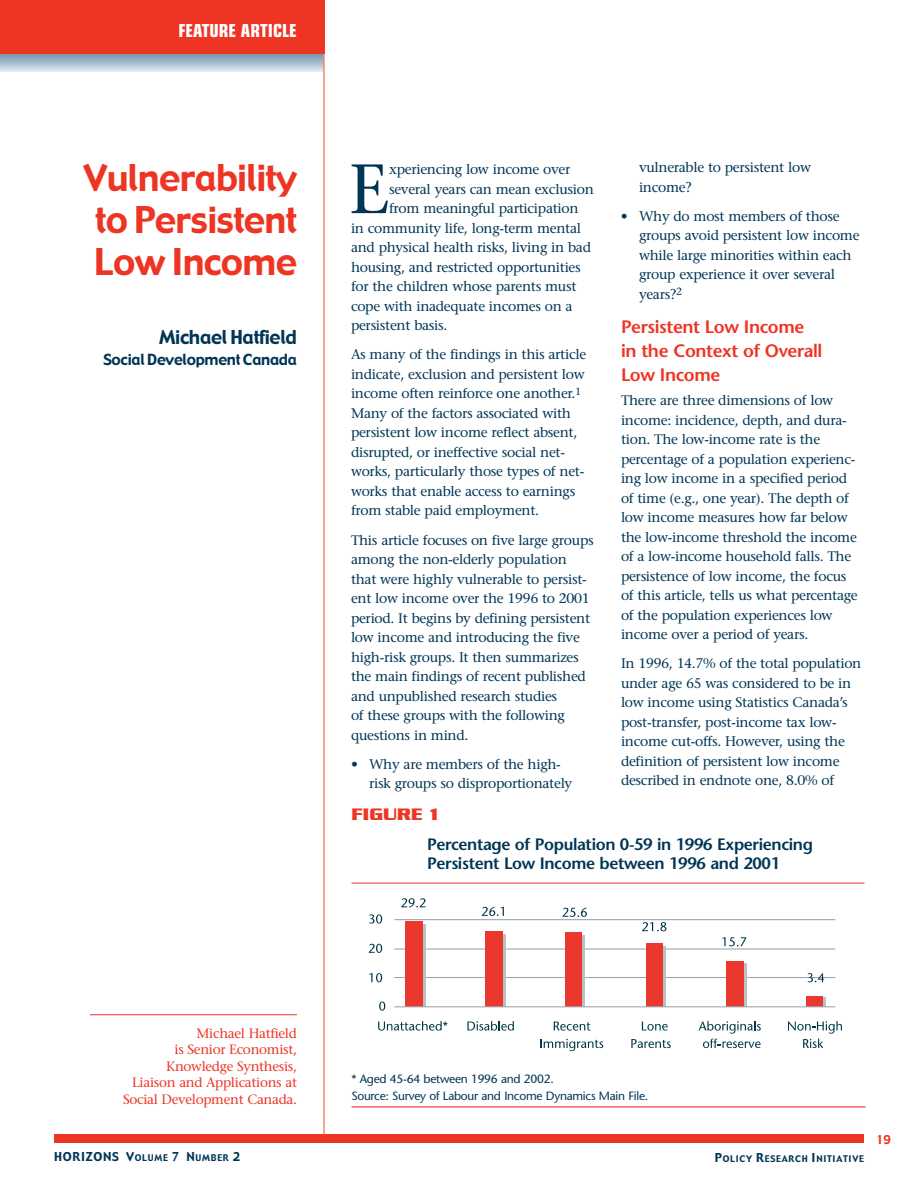
<style>
.page{position:relative;width:918px;height:1188px;background:#fff}
.page>*{position:absolute;margin:0;border:0;box-sizing:border-box;transform-origin:0 0}
.t1{font:69.6px "Stone Serif";color:#003555}
.t2{font:36px/42px "Gadget";letter-spacing:-.02em;color:#ee3423;text-align:center}
.t3{font:18.75px "Gadget";letter-spacing:-.02em;color:#003555}
.t4{font:600 18px/24px "Stone Sans";letter-spacing:-.025em;color:#ee3423}
.t5{font:700 condensed 18px "Eurostile";color:#fff}
.t6{font:700 18px "Serpentine";color:#ee3423}
.t7{font:600 16.5px/19.5px "Stone Sans";letter-spacing:-.025em;color:#003555}
.t8{font:15px "Gadget";letter-spacing:-.02em;color:#003555}
.t9{font:13.8px/19.5px "Stone Serif";letter-spacing:-.025em;color:#003555}
.t10{font:13.5px/16.5px "Stone Serif";letter-spacing:-.025em;color:#ee3423;text-align:right}
.t11{font:12px/16.5px "Stone Sans";letter-spacing:-.025em;color:#003555}
.t12{font:12px "Gadget";letter-spacing:.06em;color:#003555}
.t13{font:12px "Gadget";color:#ee3423}
.t14{font:9px "Gadget";letter-spacing:.085em;color:#003555}
.s1{font-size:9px}
.s2{font-size:12px}
</style>
<div class="page">
<hr style="left:0;top:54px;width:324px;height:1px;background:#4c7c9b">
<hr style="left:0;top:55px;width:324px;height:1px;background:#54829f">
<hr style="left:0;top:56px;width:324px;height:1px;background:#5b87a4">
<hr style="left:0;top:57px;width:324px;height:1px;background:#648ca9">
<hr style="left:0;top:58px;width:324px;height:1px;background:#6c93ad">
<hr style="left:0;top:59px;width:324px;height:1px;background:#7598b4">
<hr style="left:0;top:60px;width:324px;height:1px;background:#7c9fb8">
<hr style="left:0;top:61px;width:324px;height:1px;background:#84a4be">
<hr style="left:0;top:62px;width:324px;height:1px;background:#8caac2">
<hr style="left:0;top:63px;width:324px;height:1px;background:#95b1c8">
<hr style="left:0;top:64px;width:324px;height:1px;background:#9fb8cd">
<hr style="left:0;top:65px;width:324px;height:1px;background:#a7bed2">
<hr style="left:0;top:66px;width:324px;height:1px;background:#b1c5d7">
<hr style="left:0;top:67px;width:324px;height:1px;background:#bbccdc">
<hr style="left:0;top:68px;width:324px;height:1px;background:#c4d3e0">
<hr style="left:0;top:69px;width:324px;height:1px;background:#cfdbe7">
<hr style="left:0;top:70px;width:324px;height:1px;background:#dae3ec">
<hr style="left:0;top:71px;width:324px;height:1px;background:#e5ebf1">
<hr style="left:0;top:72px;width:324px;height:1px;background:#ebeff4">
<hr style="left:323px;top:0;width:2px;height:1134px;background:#f58a67">
<div style="left:0;top:0;width:325px;height:54px;background:#ee3423"></div>
<div style="left:54px;top:1134px;width:810px;height:9px;background:#ee3423"></div>
<hr style="left:90px;top:1014px;width:207px;height:1px;background:#ee3423">
<hr style="left:394px;top:977px;width:441px;height:1px;background:#9fa9b2">
<hr style="left:394px;top:948px;width:441px;height:2px;background:#9fa9b2">
<div style="left:810px;top:997px;width:16px;height:10px;background:#bac0c8"></div>
<div style="left:409px;top:924px;width:17px;height:83px;background:#bac0c8"></div>
<div style="left:488px;top:934px;width:17px;height:73px;background:linear-gradient(to bottom,#ea382e,#ea382e)"></div>
<div style="left:569px;top:935px;width:16px;height:72px;background:#bac0c8"></div>
<div style="left:650px;top:946px;width:16px;height:61px;background:#bac0c8"></div>
<div style="left:729px;top:963px;width:17px;height:44px;background:linear-gradient(to bottom,#ea382e,#ea382e)"></div>
<div style="left:406px;top:921px;width:17px;height:86px;background:#ea382e"></div>
<div style="left:485px;top:931px;width:17px;height:76px;background:#ea382e"></div>
<div style="left:566px;top:932px;width:16px;height:75px;background:#ea382e"></div>
<div style="left:647px;top:943px;width:16px;height:64px;background:#ea382e"></div>
<div style="left:726px;top:961px;width:17px;height:46px;background:#ea382e"></div>
<div style="left:807px;top:996px;width:16px;height:11px;background:#ea382e"></div>
<hr style="left:394px;top:919px;width:441px;height:1px;background:#9fa9b2">
<hr style="left:394px;top:1006px;width:441px;height:1px;background:#9fa9b2">
<svg style="left:401px;top:898px;width:25px;height:9px"></svg>
<svg style="left:482px;top:907px;width:22px;height:9px"></svg>
<svg style="left:562px;top:908px;width:25px;height:9px"></svg>
<svg style="left:642px;top:922px;width:24px;height:9px"></svg>
<svg style="left:722px;top:937px;width:24px;height:9px"></svg>
<svg style="left:808px;top:973px;width:16px;height:9px"></svg>
<svg style="left:379px;top:1002px;width:6px;height:9px"></svg>
<svg style="left:369px;top:973px;width:13px;height:9px"></svg>
<svg style="left:369px;top:944px;width:13px;height:9px"></svg>
<svg style="left:369px;top:914px;width:13px;height:10px"></svg>
<svg style="left:378px;top:1021px;width:70px;height:10px"></svg>
<svg style="left:467px;top:1021px;width:47px;height:10px"></svg>
<svg style="left:554px;top:1022px;width:37px;height:9px"></svg>
<svg style="left:540px;top:1039px;width:63px;height:12px"></svg>
<svg style="left:642px;top:1022px;width:26px;height:9px"></svg>
<svg style="left:631px;top:1039px;width:40px;height:9px"></svg>
<svg style="left:699px;top:1021px;width:62px;height:27px"></svg>
<svg style="left:788px;top:1021px;width:54px;height:27px"></svg>
<hr style="left:351px;top:883px;width:513px;height:1px;background:#ee3423">
<hr style="left:351px;top:1106px;width:515px;height:1px;background:#ee3423">
<h3 class="t5" style="left:179px;top:24px;width:120px">FEATURE ARTICLE</h3>
<h2 class="t2" style="left:83px;top:159px;width:215px">Vulnerability to Persistent<br>Low Income</h2>
<h3 class="t3" style="left:159px;top:330px;width:139px">Michael Hatfield</h3>
<p class="t8" style="left:103px;top:354px;width:195px">Social Development Canada</p>
<h1 class="t1" style="left:349px;top:162px;width:41px">E</h1>
<p class="t9" style="left:389px;top:161px;width:183px">xperiencing low income over</p>
<p class="t9" style="left:389px;top:181px;width:206px">several years can mean exclusion</p>
<p class="t9" style="left:389px;top:200px;width:191px">from meaningful participation</p>
<p class="t9" style="left:351px;top:220px;width:232px">in community life, long-term mental</p>
<p class="t9" style="left:351px;top:239px;width:242px">and physical health risks, living in bad</p>
<p class="t9" style="left:351px;top:259px;width:231px">housing, and restricted opportunities</p>
<p class="t9" style="left:351px;top:278px;width:227px">for the children whose parents must</p>
<p class="t9" style="left:351px;top:298px;width:223px">cope with inadequate incomes on a</p>
<p class="t9" style="left:351px;top:317px;width:98px">persistent basis.</p>
<p class="t9" style="left:351px;top:346px;width:237px">As many of the findings in this article indicate, exclusion and persistent low income often reinforce one another.<sup>1<br></sup>Many of the factors associated with persistent low income reflect absent, disrupted, or ineffective social net&shy;works, particularly those types of net&shy;works that enable access to earnings from stable paid employment.</p>
<p class="t9" style="left:351px;top:532px;width:244px">This article focuses on five large groups among the non-elderly population that were highly vulnerable to persist&shy;ent low income over the 1996 to 2001 period. It begins by defining persistent low income and introducing the five high-risk groups. It then summarizes the main findings of recent published and unpublished research studies<br>of these groups with the following questions in mind.</p>
<p class="t9" style="left:369px;top:756px;width:205px;text-indent:-18px">• Why are members of the high&shy;risk groups so disproportionately</p>
<p class="t9" style="left:639px;top:159px;width:174px">vulnerable to persistent low income?</p>
<p class="t9" style="left:639px;top:208px;width:222px;text-indent:-18px">• Why do most members of those groups avoid persistent low income while large minorities within each group experience it over several years?<sup>2</sup></p>
<h3 class="t4" style="left:621px;top:316px;width:203px">Persistent Low Income in the Context of Overall<br>Low Income</h3>
<p class="t9" style="left:621px;top:392px;width:238px">There are three dimensions of low income: incidence, depth, and dura&shy;tion. The low-income rate is the percentage of a population experienc&shy;ing low income in a specified period of time (e.g., one year). The depth of low income measures how far below the low-income threshold the income of a low-income household falls. The persistence of low income, the focus of this article, tells us what percentage of the population experiences low income over a period of years.</p>
<p class="t9" style="left:621px;top:655px;width:242px">In 1996, 14.7% of the total population under age 65 was considered to be in low income using Statistics Canada’s post-transfer, post-income tax low&shy;income cut-offs. However, using the definition of persistent low income described in endnote one, 8.0% of</p>
<h3 class="t6" style="left:351px;top:809px;width:89px">FIGURE 1</h3>
<p class="t7" style="left:427px;top:836px;width:387px">Percentage of Population 0-59 in 1996 Experiencing<br>Persistent Low Income between 1996 and 2001</p>
<p class="t10" style="left:123px;top:1026px;width:175px">Michael Hatfield<br>is Senior Economist,<br>Knowledge Synthesis,<br>Liaison and Applications at<br>Social Development Canada.</p>
<p class="t12" style="left:54px;top:1152px;width:188px">HORIZONS V<span class="s1">OLUME</span> 7 N<span class="s1">UMBER</span> 2</p>
<p class="t11" style="left:351px;top:1072px;width:298px">* Aged 45-64 between 1996 and 2002.<br>Source: Survey of Labour and Income Dynamics Main File.</p>
<p class="t14" style="left:715px;top:1155px;width:151px"><span class="s2">P</span>OLICY <span class="s2">R</span>ESEARCH <span class="s2">I</span>NITIATIVE</p>
<p class="t13" style="left:876px;top:1135px;width:16px">19</p>
</div>
